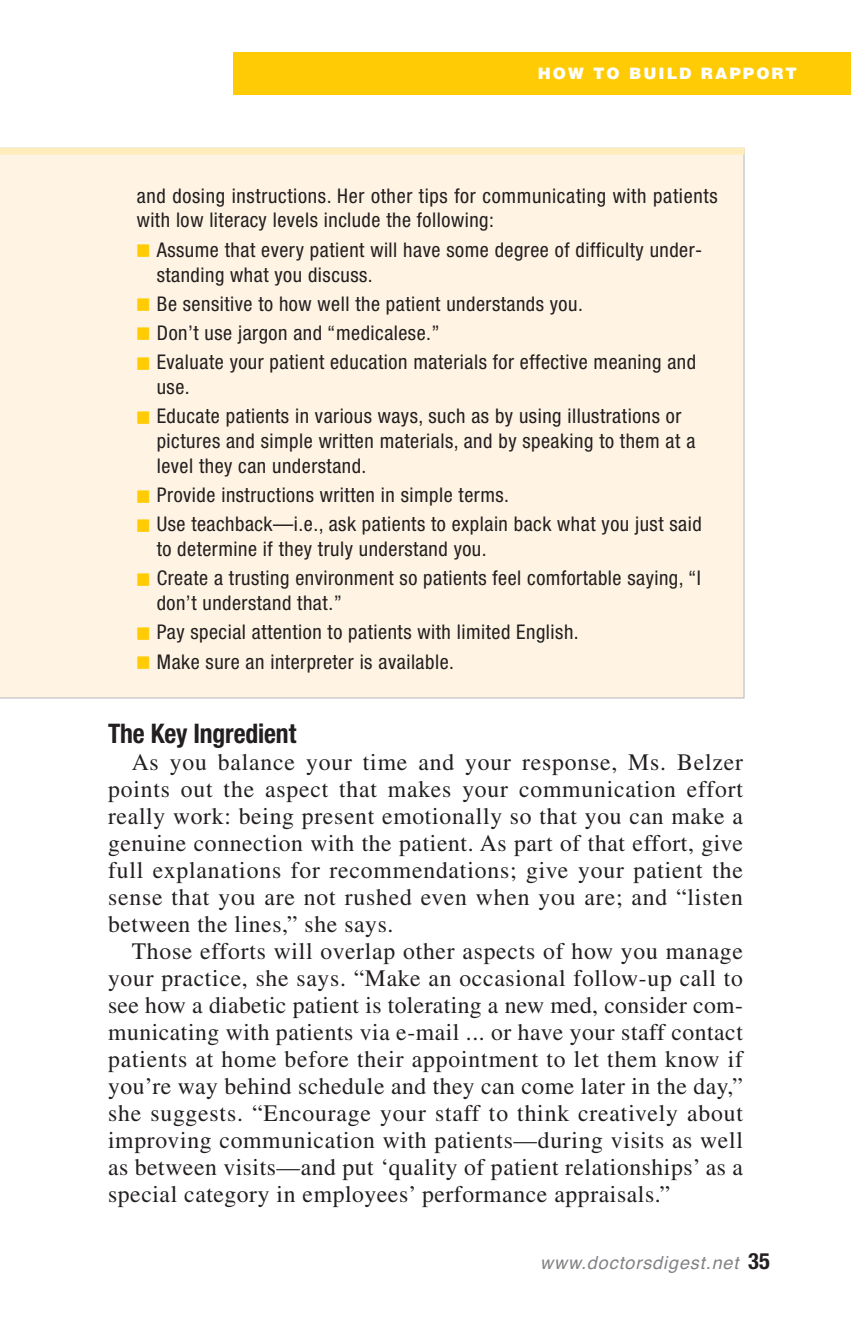
<style>
.page{position:relative;width:851px;height:1337px;background:#fff}
.page>*{position:absolute;margin:0;border:0;box-sizing:border-box;transform-origin:0 0}
.t1{font:700 condensed 27px "Helvetica Neue LT Std";letter-spacing:-.005em;color:#231f20;scale:.95 1}
.t2{font:23.62px/27px "Times";letter-spacing:.025em;color:#231f20;text-align:justify}
.t3{font:condensed 20.25px/24.8px "Helvetica Neue LT Std";letter-spacing:.025em;color:#231f20}
.t4{font:italic 18px "Helvetica";letter-spacing:.05em;color:#808285}
.t5{font:900 15.75px "Helvetica LT Std";letter-spacing:.13em;color:#fff}
.s1{font-family:"Universal Newswith Comm Pi";font-stretch:normal;font-size:24.75px;color:#ffcb04}
.s2{font-family:"Helvetica Neue LT Std";font-weight:700;font-style:normal;font-stretch:condensed;font-size:22.5px;color:#231f20}
</style>
<div class="page">
<div style="left:233px;top:52px;width:617px;height:42px;background:#ffcb04"></div>
<div style="left:0;top:154px;width:744px;height:544px;background:#fff4e3"></div>
<div style="left:0;top:148px;width:744px;height:6px;background:#ffecbb"></div>
<p class="t5" style="left:537px;top:64px;width:261px">HOW TO BUILD RAPPORT</p>
<p class="t3" style="left:137px;top:185px;width:582px">and dosing instructions. Her other tips for communicating with patients with low literacy levels include the following:</p>
<p class="t3" style="left:157px;top:239px;width:547px;text-indent:-20px"><span class="s1">-</span> Assume that every patient will have some degree of difficulty under&shy;standing what you discuss.</p>
<p class="t3" style="left:137px;top:293px;width:447px"><span class="s1">-</span> Be sensitive to how well the patient understands you.</p>
<p class="t3" style="left:137px;top:322px;width:304px"><span class="s1">-</span> Don’t use jargon and “medicalese.”</p>
<p class="t3" style="left:157px;top:351px;width:541px;text-indent:-20px"><span class="s1">-</span> Evaluate your patient education materials for effective meaning and use.</p>
<p class="t3" style="left:157px;top:405px;width:540px;text-indent:-20px"><span class="s1">-</span> Educate patients in various ways, such as by using illustrations or pictures and simple written materials, and by speaking to them at a level they can understand.</p>
<p class="t3" style="left:137px;top:484px;width:374px"><span class="s1">-</span> Provide instructions written in simple terms.</p>
<p class="t3" style="left:157px;top:513px;width:546px;text-indent:-20px"><span class="s1">-</span> Use teachback—i.e., ask patients to explain back what you just said to determine if they truly understand you.</p>
<p class="t3" style="left:157px;top:567px;width:545px;text-indent:-20px"><span class="s1">-</span> Create a trusting environment so patients feel comfortable saying, “I don’t understand that.”</p>
<p class="t3" style="left:137px;top:621px;width:443px"><span class="s1">-</span> Pay special attention to patients with limited English.</p>
<p class="t3" style="left:137px;top:651px;width:319px"><span class="s1">-</span> Make sure an interpreter is available.</p>
<p class="t1" style="left:108px;top:723px;width:200px">The Key Ingredient</p>
<p class="t2" style="left:108px;top:750px;width:636px;text-indent:24px">As you balance your time and your response, Ms. Belzer points out the aspect that makes your communication effort really work: being present emotionally so that you can make a genuine connection with the patient. As part of that effort, give full explanations for recommendations; give your patient the sense that you are not rushed even when you are; and “listen between the lines,” she says.</p>
<p class="t2" style="left:108px;top:939px;width:636px;text-indent:24px">Those efforts will overlap other aspects of how you manage your practice, she says. “Make an occasional follow-up call to see how a diabetic patient is tolerating a new med, consider com&shy;municating with patients via e-mail ... or have your staff contact patients at home before their appointment to let them know if you’re way behind schedule and they can come later in the day,” she suggests. “Encourage your staff to think creatively about improving communication with patients—during visits as well as between visits—and put ‘quality of patient relationships’ as a special category in employees’ performance appraisals.”</p>
<p class="t4" style="left:540px;top:1255px;width:231px">www.doctorsdigest.net <span class="s2">35</span></p>
</div>
